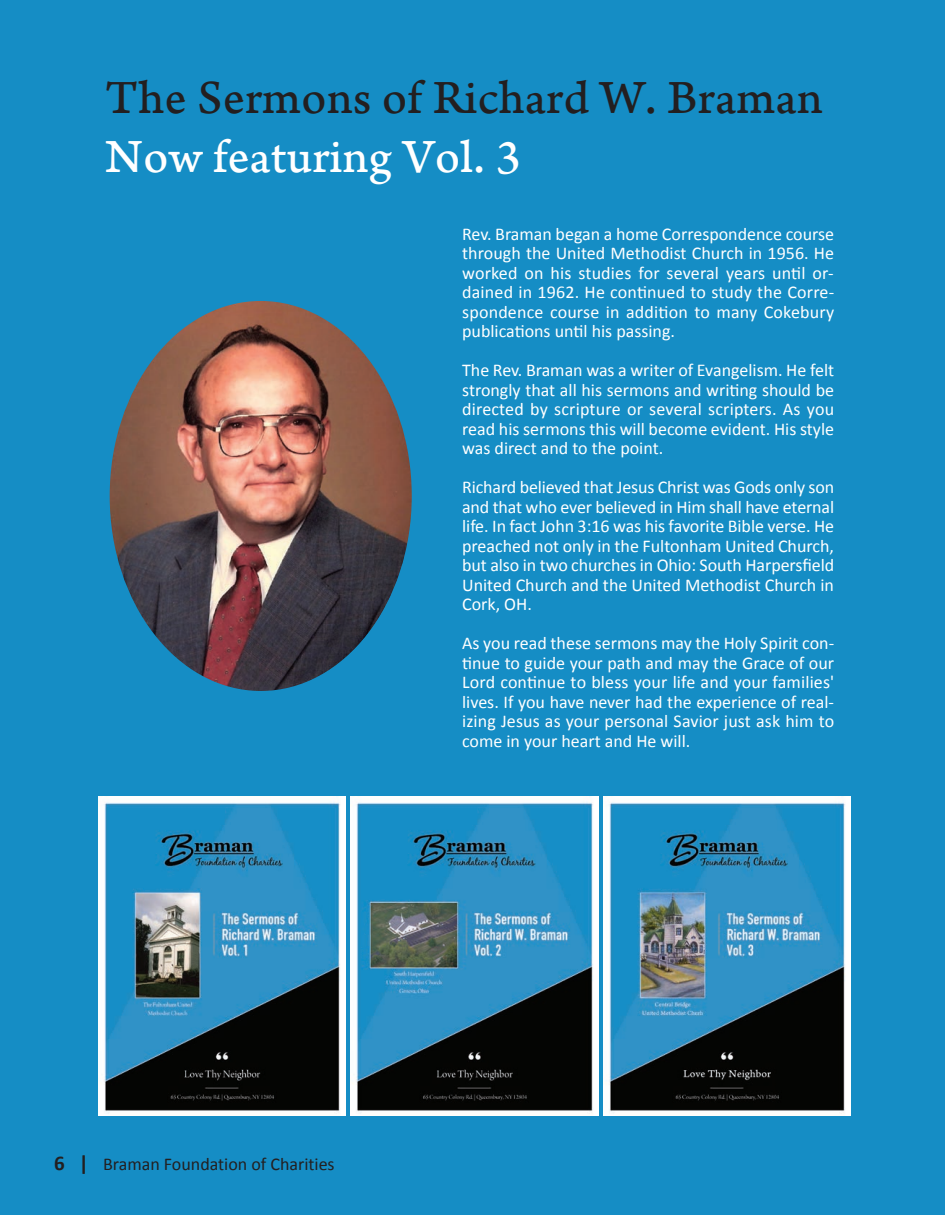
<style>
.page{position:relative;width:945px;height:1215px;background:#158dc5}
.page>*{position:absolute;margin:0;border:0;box-sizing:border-box;transform-origin:0 0}
.t1{font:49.5px "Arno Pro Caption";color:#231f20}
.t2{font:49.5px "Arno Pro Caption";color:#fff}
.t3{font:18px/19.5px "Calibri";color:#fff;text-align:justify}
.t4{font:18px "Calibri";color:#231f20}
.s1{font-weight:700;font-size:21px}
</style>
<div class="page">
<img style="left:603px;top:796px;width:247px;height:320px">
<img style="left:351px;top:796px;width:247px;height:320px">
<img style="left:98px;top:796px;width:248px;height:320px">
<img style="left:110px;top:301px;width:302px;height:390px;border-radius:50%">
<h1 class="t1" style="left:105px;top:80px;width:720px">The Sermons of Richard W. Braman</h1>
<h1 class="t2" style="left:105px;top:139px;width:417px">Now featuring Vol. 3</h1>
<p class="t3" style="left:462px;top:225px;width:374px">Rev. Braman began a home Correspondence course through the United Methodist Church in 1956. He worked on his studies for several years until or&shy;dained in 1962. He continued to study the Corre&shy;spondence course in addition to many Cokebury publications until his passing.</p>
<p class="t3" style="left:462px;top:362px;width:374px">The Rev. Braman was a writer of Evangelism. He felt strongly that all his sermons and writing should be directed by scripture or several scripters. As you read his sermons this will become evident. His style was direct and to the point.</p>
<p class="t3" style="left:462px;top:479px;width:374px">Richard believed that Jesus Christ was Gods only son and that who ever believed in Him shall have eternal life. In fact John 3:16 was his favorite Bible verse. He preached not only in the Fultonham United Church, but also in two churches in Ohio: South Harpersfield United Church and the United Methodist Church in Cork, OH.</p>
<p class="t3" style="left:462px;top:635px;width:374px">As you read these sermons may the Holy Spirit con&shy;tinue to guide your path and may the Grace of our Lord continue to bless your life and your families' lives. If you have never had the experience of real&shy;izing Jesus as your personal Savior just ask him to come in your heart and He will.</p>
<p class="t4" style="left:54px;top:1156px;width:282px"><span class="s1">6 |</span> Braman Foundation of Charities</p>
</div>
